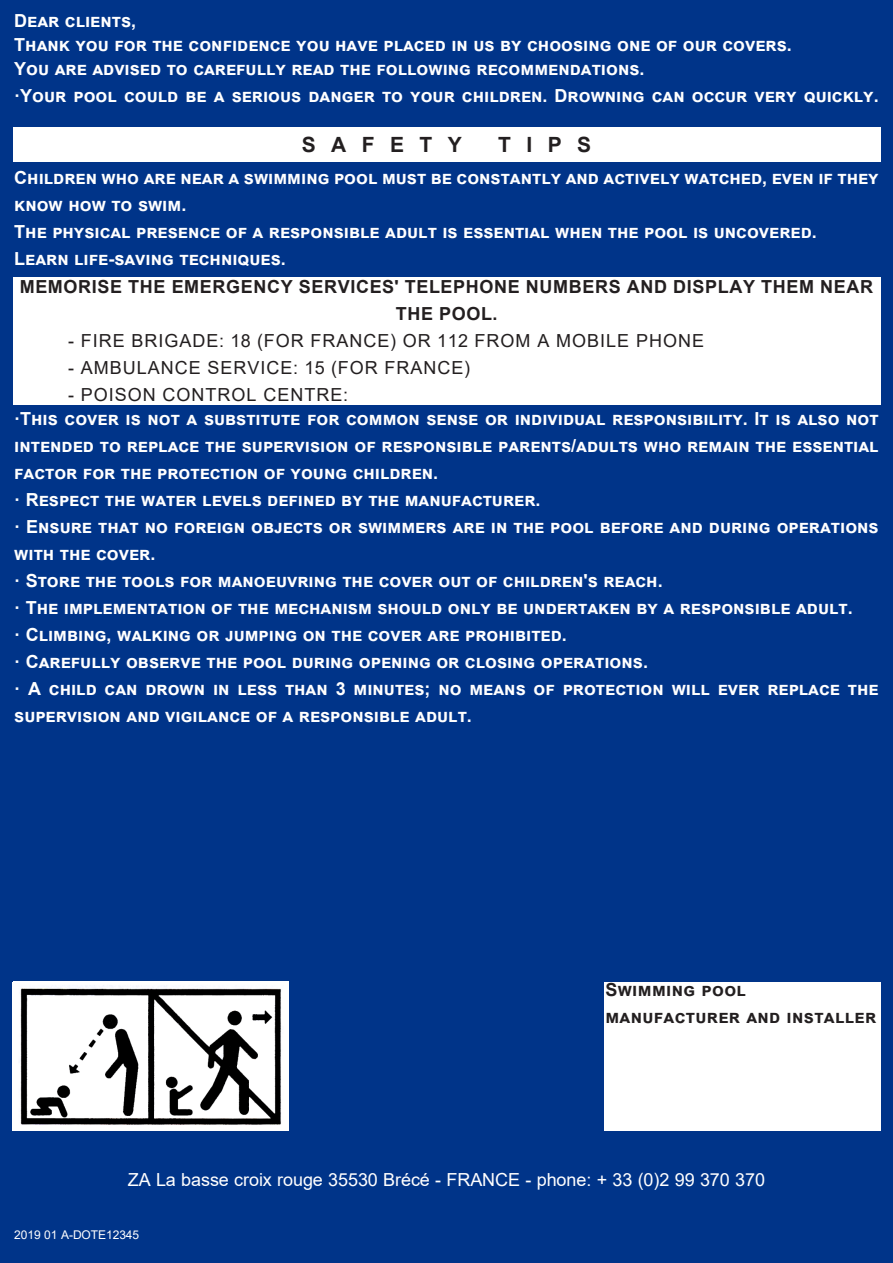
<style>
.page{position:relative;width:893px;height:1263px;background:#003489}
.page>*{position:absolute;margin:0;border:0;box-sizing:border-box;transform-origin:0 0}
.t1{font:700 21px "Arial";letter-spacing:.735em;color:#231f20}
.t2{font:700 18px/27px "Arial";color:#fff}
.t3{font:700 18px/27px "Arial";letter-spacing:.035em;color:#231f20;text-align:center}
.t4{font:18px "Arial";letter-spacing:.055em;color:#231f20}
.t5{font:18px "Arial";letter-spacing:-.005em;color:#fff}
.t6{font:12px "Arial";letter-spacing:-.005em;color:#fff}
</style>
<div class="page">
<img style="left:13px;top:982px;width:275px;height:148px">
<div style="left:604px;top:982px;width:276px;height:149px;background:#fff"></div>
<div style="left:13px;top:127px;width:867px;height:34px;background:#fff"></div>
<div style="left:13px;top:277px;width:867px;height:128px;background:#fff"></div>
<p class="t2" style="left:14px;top:8px;width:123px">Dear clients,</p>
<p class="t2" style="left:14px;top:32px;width:779px">Thank you for the confidence you have placed in us by choosing one of our covers.</p>
<p class="t2" style="left:14px;top:56px;width:632px">You are advised to carefully read the following recommendations.</p>
<p class="t2" style="left:14px;top:83px;width:866px">·Your pool could be a serious danger to your children. Drowning can occur very quickly.</p>
<p class="t1" style="left:302px;top:130px;width:162px">SAFETY</p>
<p class="t1" style="left:498px;top:130px;width:94px">TIPS</p>
<p class="t2" style="left:14px;top:165px;width:866px">Children who are near a swimming pool must be constantly and actively watched, even if they know how to swim.</p>
<p class="t2" style="left:14px;top:219px;width:804px">The physical presence of a responsible adult is essential when the pool is uncovered.</p>
<p class="t2" style="left:14px;top:246px;width:273px">Learn life-saving techniques.</p>
<p class="t3" style="left:20px;top:274px;width:855px">MEMORISE THE EMERGENCY SERVICES' TELEPHONE NUMBERS AND DISPLAY THEM NEAR<br>THE POOL.</p>
<p class="t4" style="left:68px;top:329px;width:637px">- FIRE BRIGADE: 18 (FOR FRANCE) OR 112 FROM A MOBILE PHONE</p>
<p class="t4" style="left:68px;top:356px;width:403px">- AMBULANCE SERVICE: 15 (FOR FRANCE)</p>
<p class="t4" style="left:68px;top:383px;width:281px">- POISON CONTROL CENTRE:</p>
<p class="t2" style="left:14px;top:405px;width:866px;text-align:justify">·This cover is not a substitute for common sense or individual responsibility. It is also not intended to replace the supervision of responsible parents/adults who remain the essential factor for the protection of young children.</p>
<p class="t2" style="left:14px;top:486px;width:528px">· Respect the water levels defined by the manufacturer.</p>
<p class="t2" style="left:14px;top:513px;width:866px">· Ensure that no foreign objects or swimmers are in the pool before and during operations with the cover.</p>
<p class="t2" style="left:14px;top:567px;width:650px">· Store the tools for manoeuvring the cover out of children's reach.</p>
<p class="t2" style="left:14px;top:594px;width:840px">· The implementation of the mechanism should only be undertaken by a responsible adult.</p>
<p class="t2" style="left:14px;top:621px;width:554px">· Climbing, walking or jumping on the cover are prohibited.</p>
<p class="t2" style="left:14px;top:648px;width:635px">· Carefully observe the pool during opening or closing operations.</p>
<p class="t2" style="left:14px;top:675px;width:866px">· A child can drown in less than 3 minutes; no means of protection will ever replace the supervision and vigilance of a responsible adult.</p>
<p class="t3" style="left:605px;top:977px;width:142px">Swimming pool</p>
<p class="t3" style="left:605px;top:1004px;width:272px">manufacturer and installer</p>
<p class="t5" style="left:128px;top:1167px;width:639px">ZA La basse croix rouge 35530 Brécé - FRANCE - phone: + 33 (0)2 99 370 370</p>
<p class="t6" style="left:14px;top:1226px;width:126px">2019 01 A-DOTE12345</p>
</div>
